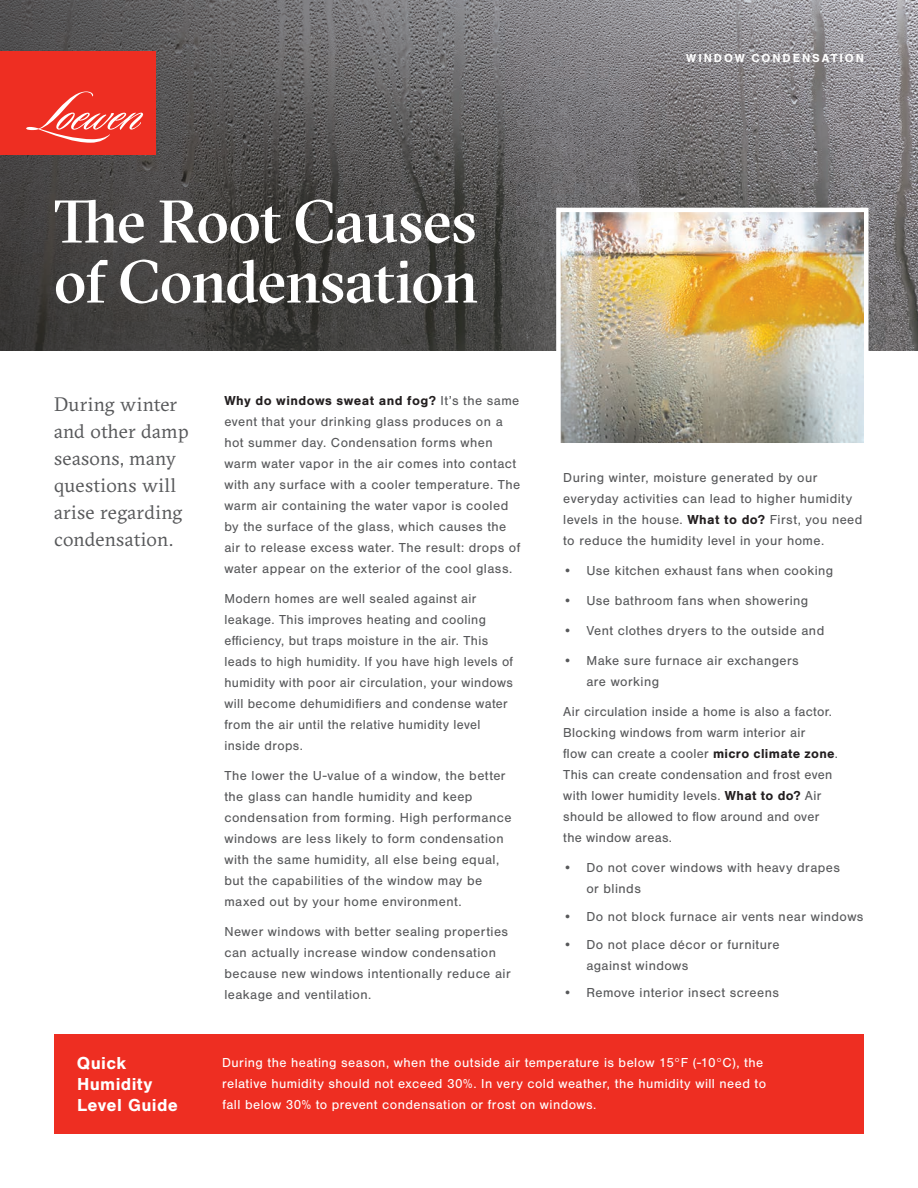
<style>
.page{position:relative;width:918px;height:1188px;background:#fff}
.page>*{position:absolute;margin:0;border:0;box-sizing:border-box;transform-origin:0 0}
.t1{font:500 60px/60px "GT Sectra Fine";letter-spacing:-.01em;color:#fff}
.t2{font:19.5px/27px "GT Sectra";letter-spacing:.015em;color:#57585a}
.t3{font:700 18px/21px "Nimbus San";letter-spacing:.02em;color:#fff}
.t4{font:13.5px/21px "Nimbus San";letter-spacing:.03em;color:#57585a}
.t5{font:13.5px/21px "Nimbus San";letter-spacing:.03em;color:#fff}
.t6{font:700 12px "Nimbus San";letter-spacing:.16em;color:#fff}
.s1{font-weight:700;color:#231f20}
</style>
<div class="page">
<svg style="left:0;top:0;width:918px;height:351px;background:#626060"></svg>
<div style="left:0;top:52px;width:155px;height:103px;background:#ee2e22"></div>
<svg style="left:26px;top:91px;width:117px;height:52px"></svg>
<img style="left:554px;top:205px;width:317px;height:238px">
<div style="left:54px;top:1034px;width:810px;height:100px;background:#ee2e22"></div>
<p class="t6" style="left:686px;top:51px;width:179px">WINDOW CONDENSATION</p>
<h1 class="t1" style="left:54px;top:192px;width:426px">The Root Causes of Condensation</h1>
<h2 class="t2" style="left:54px;top:391px;width:136px">During winter and other damp seasons, many questions will arise regarding condensation.</h2>
<p class="t4" style="left:224px;top:390px;width:297px"><span class="s1">Why do windows sweat and fog?</span> It’s the same event that your drinking glass produces on a hot summer day. Condensation forms when warm water vapor in the air comes into contact with any surface with a cooler temperature. The warm air containing the water vapor is cooled by the surface of the glass, which causes the air to release excess water. The result: drops of water appear on the exterior of the cool glass.</p>
<p class="t4" style="left:224px;top:588px;width:290px">Modern homes are well sealed against air leakage. This improves heating and cooling efficiency, but traps moisture in the air. This leads to high humidity. If you have high levels of humidity with poor air circulation, your windows will become dehumidifiers and condense water from the air until the relative humidity level inside drops.</p>
<p class="t4" style="left:224px;top:765px;width:289px">The lower the U-value of a window, the better the glass can handle humidity and keep condensation from forming. High performance windows are less likely to form condensation with the same humidity, all else being equal, but the capabilities of the window may be maxed out by your home environment.</p>
<p class="t4" style="left:224px;top:921px;width:288px">Newer windows with better sealing properties can actually increase window condensation because new windows intentionally reduce air leakage and ventilation.</p>
<p class="t4" style="left:563px;top:467px;width:301px">During winter, moisture generated by our everyday activities can lead to higher humidity levels in the house. <span class="s1">What to do?</span> First, you need to reduce the humidity level in your home.</p>
<p class="t4" style="left:563px;top:560px;width:272px">• Use kitchen exhaust fans when cooking</p>
<p class="t4" style="left:563px;top:590px;width:247px">• Use bathroom fans when showering</p>
<p class="t4" style="left:563px;top:620px;width:262px">• Vent clothes dryers to the outside and</p>
<p class="t4" style="left:586px;top:650px;width:214px;text-indent:-23px">• Make sure furnace air exchangers are working</p>
<p class="t4" style="left:563px;top:701px;width:276px">Air circulation inside a home is also a factor.<br>Blocking windows from warm interior air<br>flow can create a cooler <span class="s1">micro climate zone</span>.<br>This can create condensation and frost even with lower humidity levels. <span class="s1">What to do?</span> Air should be allowed to flow around and over the window areas.</p>
<p class="t4" style="left:586px;top:857px;width:255px;text-indent:-23px">• Do not cover windows with heavy drapes or blinds</p>
<p class="t4" style="left:563px;top:906px;width:302px">• Do not block furnace air vents near windows</p>
<p class="t4" style="left:586px;top:934px;width:195px;text-indent:-23px">• Do not place décor or furniture against windows</p>
<p class="t4" style="left:563px;top:983px;width:217px">• Remove interior insect screens</p>
<h3 class="t3" style="left:77px;top:1053px;width:103px">Quick<br>Humidity<br>Level Guide</h3>
<p class="t5" style="left:222px;top:1053px;width:546px">During the heating season, when the outside air temperature is below 15°F (-10°C), the relative humidity should not exceed 30%. In very cold weather, the humidity will need to fall below 30% to prevent condensation or frost on windows.</p>
</div>
